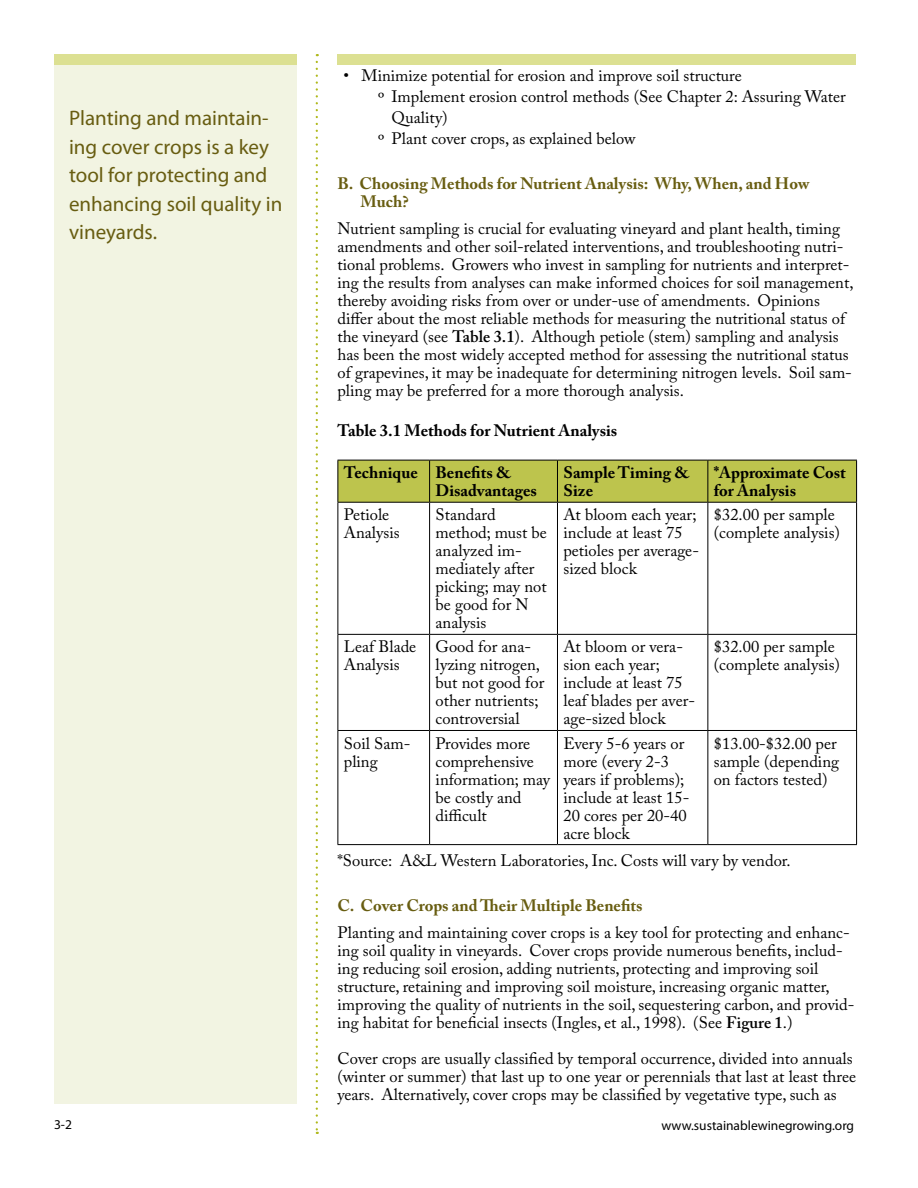
<style>
.page{position:relative;width:918px;height:1188px;background:#fff}
.page>*{position:absolute;margin:0;border:0;box-sizing:border-box;transform-origin:0 0}
.t1{font:21px/28.5px "Myriad Pro";color:#685d11}
.t2{font:16.5px/18px "Adobe Caslon Pro";color:#000}
.t3{font:700 16.5px/18px "Adobe Caslon Pro";color:#000}
.t4{font:700 16.5px/18px "Adobe Caslon Pro";color:#685d11}
.t5{font:13.5px "Myriad Pro";color:#000}
.s1{font-weight:600}
</style>
<div class="page">
<div style="left:54px;top:54px;width:243px;height:1050px;background:#f2f4e2"></div>
<svg style="left:316px;top:62px;width:2px;height:1072px"></svg>
<div style="left:54px;top:54px;width:243px;height:10px;background:#dce092"></div>
<div style="left:339px;top:461px;width:517px;height:41px;background:#bdc44d"></div>
<hr style="left:338px;top:460px;width:92px;height:1px;background:#000">
<hr style="left:338px;top:460px;width:1px;height:42px;background:#000">
<hr style="left:430px;top:460px;width:127px;height:1px;background:#000">
<hr style="left:429px;top:460px;width:1px;height:42px;background:#000">
<hr style="left:557px;top:460px;width:151px;height:1px;background:#000">
<hr style="left:557px;top:460px;width:1px;height:42px;background:#000">
<hr style="left:708px;top:460px;width:149px;height:1px;background:#000">
<hr style="left:707px;top:460px;width:1px;height:42px;background:#000">
<hr style="left:856px;top:460px;width:1px;height:42px;background:#000">
<hr style="left:338px;top:502px;width:92px;height:1px;background:#000">
<hr style="left:338px;top:503px;width:1px;height:131px;background:#000">
<hr style="left:430px;top:502px;width:127px;height:1px;background:#000">
<hr style="left:429px;top:503px;width:1px;height:131px;background:#000">
<hr style="left:557px;top:502px;width:151px;height:1px;background:#000">
<hr style="left:557px;top:503px;width:1px;height:131px;background:#000">
<hr style="left:708px;top:502px;width:149px;height:1px;background:#000">
<hr style="left:707px;top:503px;width:1px;height:131px;background:#000">
<hr style="left:856px;top:503px;width:1px;height:131px;background:#000">
<hr style="left:338px;top:634px;width:92px;height:1px;background:#000">
<hr style="left:338px;top:635px;width:1px;height:95px;background:#000">
<hr style="left:430px;top:634px;width:127px;height:1px;background:#000">
<hr style="left:429px;top:635px;width:1px;height:95px;background:#000">
<hr style="left:557px;top:634px;width:151px;height:1px;background:#000">
<hr style="left:557px;top:635px;width:1px;height:95px;background:#000">
<hr style="left:708px;top:634px;width:149px;height:1px;background:#000">
<hr style="left:707px;top:635px;width:1px;height:95px;background:#000">
<hr style="left:856px;top:635px;width:1px;height:95px;background:#000">
<hr style="left:338px;top:730px;width:92px;height:1px;background:#000">
<hr style="left:338px;top:731px;width:1px;height:113px;background:#000">
<hr style="left:430px;top:730px;width:127px;height:1px;background:#000">
<hr style="left:429px;top:731px;width:1px;height:113px;background:#000">
<hr style="left:557px;top:730px;width:151px;height:1px;background:#000">
<hr style="left:557px;top:731px;width:1px;height:113px;background:#000">
<hr style="left:708px;top:730px;width:149px;height:1px;background:#000">
<hr style="left:707px;top:731px;width:1px;height:113px;background:#000">
<hr style="left:856px;top:731px;width:1px;height:113px;background:#000">
<hr style="left:338px;top:844px;width:92px;height:1px;background:#000">
<hr style="left:430px;top:844px;width:127px;height:1px;background:#000">
<hr style="left:557px;top:844px;width:151px;height:1px;background:#000">
<hr style="left:708px;top:844px;width:149px;height:1px;background:#000">
<div style="left:338px;top:54px;width:518px;height:10px;background:#dce092"></div>
<p class="t1" style="left:69px;top:104px;width:215px">Planting and maintain&shy;ing cover crops is a key tool for protecting and enhancing soil quality in vineyards.</p>
<p class="t5" style="left:54px;top:1116px;width:19px">3-2</p>
<p class="t2" style="left:362px;top:66px;width:382px">Minimize potential for erosion and improve soil structure</p>
<p class="t2" style="left:378px;top:87px;width:469px">º Implement erosion control methods (See Chapter 2: Assuring Water</p>
<p class="t2" style="left:391px;top:108px;width:58px">Quality)</p>
<p class="t2" style="left:378px;top:129px;width:260px">º Plant cover crops, as explained below</p>
<p class="t4" style="left:361px;top:174px;width:450px;text-indent:-23px">B. Choosing Methods for Nutrient Analysis: Why, When, and How<br>Much?</p>
<p class="t2" style="left:338px;top:219px;width:518px">Nutrient sampling is crucial for evaluating vineyard and plant health, timing amendments and other soil-related interventions, and troubleshooting nutri&shy;tional problems. Growers who invest in sampling for nutrients and interpret&shy;ing the results from analyses can make informed choices for soil management, thereby avoiding risks from over or under-use of amendments. Opinions differ about the most reliable methods for measuring the nutritional status of the vineyard (see <span class="s1">Table 3.1</span>). Although petiole (stem) sampling and analysis has been the most widely accepted method for assessing the nutritional status of grapevines, it may be inadequate for determining nitrogen levels. Soil sam&shy;pling may be preferred for a more thorough analysis.</p>
<p class="t3" style="left:338px;top:421px;width:281px">Table 3.1 Methods for Nutrient Analysis</p>
<p class="t3" style="left:436px;top:464px;width:103px;text-indent:-92px">Technique Benefits &amp;<br>Disadvantages</p>
<p class="t3" style="left:563px;top:464px;width:128px">Sample Timing &amp;<br>Size</p>
<p class="t3" style="left:714px;top:464px;width:134px">*Approximate Cost for Analysis</p>
<p class="t2" style="left:344px;top:506px;width:57px">Petiole<br>Analysis</p>
<p class="t2" style="left:436px;top:506px;width:113px">Standard method; must be analyzed im&shy;mediately after picking; may not be good for N analysis</p>
<p class="t2" style="left:563px;top:506px;width:137px">At bloom each year; include at least 75 petioles per average&shy;sized block</p>
<p class="t2" style="left:714px;top:506px;width:128px">$32.00 per sample (complete analysis)</p>
<p class="t2" style="left:344px;top:638px;width:74px">Leaf Blade<br>Analysis</p>
<p class="t2" style="left:436px;top:638px;width:110px">Good for ana&shy;lyzing nitrogen, but not good for other nutrients; controversial</p>
<p class="t2" style="left:563px;top:638px;width:133px">At bloom or vera&shy;sion each year; include at least 75 leaf blades per aver&shy;age-sized block</p>
<p class="t2" style="left:714px;top:638px;width:128px">$32.00 per sample (complete analysis)</p>
<p class="t2" style="left:344px;top:734px;width:68px">Soil Sam&shy;pling</p>
<p class="t2" style="left:436px;top:734px;width:117px">Provides more comprehensive information; may be costly and difficult</p>
<p class="t2" style="left:563px;top:734px;width:127px">Every 5-6 years or more (every 2-3 years if problems); include at least 15-<br>20 cores per 20-40 acre block</p>
<p class="t2" style="left:714px;top:734px;width:127px">$13.00-$32.00 per sample (depending on factors tested)</p>
<p class="t2" style="left:338px;top:851px;width:455px">*Source: A&amp;L Western Laboratories, Inc. Costs will vary by vendor.</p>
<p class="t4" style="left:338px;top:896px;width:307px">C. Cover Crops and Their Multiple Benefits</p>
<p class="t2" style="left:338px;top:923px;width:518px">Planting and maintaining cover crops is a key tool for protecting and enhanc&shy;ing soil quality in vineyards. Cover crops provide numerous benefits, includ&shy;ing reducing soil erosion, adding nutrients, protecting and improving soil structure, retaining and improving soil moisture, increasing organic matter, improving the quality of nutrients in the soil, sequestering carbon, and provid&shy;ing habitat for beneficial insects (Ingles, et al., 1998). (See <span class="s1">Figure 1</span>.)</p>
<p class="t2" style="left:338px;top:1049px;width:520px">Cover crops are usually classified by temporal occurrence, divided into annuals (winter or summer) that last up to one year or perennials that last at least three years. Alternatively, cover crops may be classified by vegetative type, such as</p>
<p class="t2" style="left:344px;top:66px;width:7px">•</p>
<p class="t5" style="left:662px;top:1117px;width:194px">www.sustainablewinegrowing.org</p>
</div>
